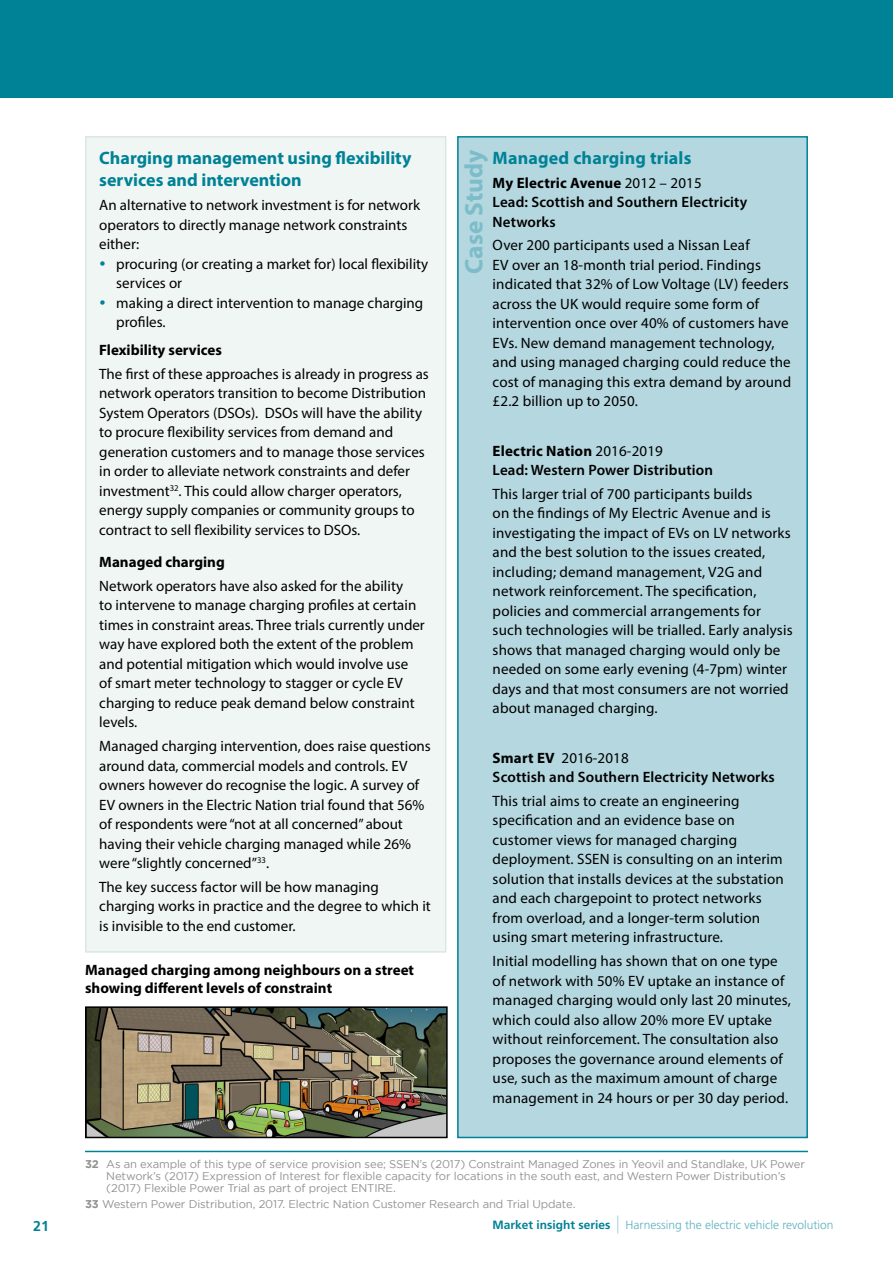
<style>
.page{position:relative;width:893px;height:1263px;background:#fff}
.page>*{position:absolute;margin:0;border:0;box-sizing:border-box;transform-origin:0 0}
.t1{font:700 25.35px "Myriad Pro";color:#7cbdc9}
.t2{font:700 18px/22.5px "Myriad Pro";color:#008296}
.t3{font:15px/19.5px "Myriad Pro";color:#000}
.t4{font:600 15px/19.5px "Myriad Pro";letter-spacing:.01em;color:#000}
.t5{font:700 15px/18px "Myriad Pro";color:#000}
.t6{font:700 14.25px "Frutiger LT Std";color:#008296}
.t7{font:300 12px "Frutiger LT Std";color:#5ab0bf}
.t8{font:11.25px/12px "Gotham";letter-spacing:-.01em;color:#929292}
.s1{color:#008296}
.s2{font-weight:700}
.s3{font-weight:400}
.s4{font-weight:700;color:#008296}
.s5{font-size:18px}
</style>
<div class="page">
<div style="left:0;top:0;width:893px;height:98px;background:#008296"></div>
<img style="left:88px;top:1009px;width:357px;height:126px">
<div style="left:85px;top:1006px;width:363px;height:132px;border:2px solid #000"></div>
<div style="left:86px;top:137px;width:360px;height:815px;background:#f0f6f4"></div>
<div style="left:85px;top:136px;width:361px;height:817px;border:2px solid #dae7e2"></div>
<hr style="left:85px;top:1151px;width:723px;height:1px;background:#008296">
<div style="left:458px;top:137px;width:349px;height:1000px;background:#b5d7df"></div>
<div style="left:457px;top:136px;width:351px;height:1002px;border:2px solid #008296"></div>
<p class="t2" style="left:99px;top:146px;width:314px">Charging management using flexibility services and intervention</p>
<p class="t3" style="left:99px;top:195px;width:322px">An alternative to network investment is for network operators to directly manage network constraints either:</p>
<p class="t3" style="left:116px;top:254px;width:314px;text-indent:-17px"><span class="s1">•</span> procuring (or creating a market for) local flexibility services or</p>
<p class="t3" style="left:116px;top:293px;width:308px;text-indent:-17px"><span class="s1">•</span> making a direct intervention to manage charging profiles.</p>
<p class="t5" style="left:99px;top:341px;width:124px">Flexibility services</p>
<p class="t3" style="left:99px;top:364px;width:331px">The first of these approaches is already in progress as network operators transition to become Distribution System Operators (DSOs). DSOs will have the ability to procure flexibility services from demand and generation customers and to manage those services in order to alleviate network constraints and defer investment<sup>32</sup>. This could allow charger operators, energy supply companies or community groups to contract to sell flexibility services to DSOs.</p>
<p class="t5" style="left:99px;top:553px;width:127px">Managed charging</p>
<p class="t3" style="left:99px;top:576px;width:327px">Network operators have also asked for the ability<br>to intervene to manage charging profiles at certain times in constraint areas. Three trials currently under way have explored both the extent of the problem and potential mitigation which would involve use<br>of smart meter technology to stagger or cycle EV charging to reduce peak demand below constraint levels.</p>
<p class="t3" style="left:99px;top:736px;width:333px">Managed charging intervention, does raise questions around data, commercial models and controls. EV owners however do recognise the logic. A survey of EV owners in the Electric Nation trial found that 56% of respondents were “not at all concerned” about having their vehicle charging managed while 26% were “slightly concerned”<sup>33</sup>.</p>
<p class="t3" style="left:99px;top:877px;width:333px">The key success factor will be how managing charging works in practice and the degree to which it is invisible to the end customer.</p>
<p class="t5" style="left:85px;top:960px;width:331px">Managed charging among neighbours on a street showing different levels of constraint</p>
<h1 class="t1" style="left:457px;top:274px;width:126px;rotate:-90deg">Case Study</h1>
<p class="t2" style="left:493px;top:146px;width:200px">Managed charging trials</p>
<p class="t4" style="left:493px;top:172px;width:256px"><span class="s2">My Electric Avenue</span> <span class="s3">2012 – 2015<br></span>Lead: Scottish and Southern Electricity<br>Networks</p>
<p class="t3" style="left:493px;top:235px;width:300px">Over 200 participants used a Nissan Leaf<br>EV over an 18-month trial period. Findings indicated that 32% of Low Voltage (LV) feeders across the UK would require some form of intervention once over 40% of customers have EVs. New demand management technology, and using managed charging could reduce the cost of managing this extra demand by around £2.2 billion up to 2050.</p>
<p class="t4" style="left:493px;top:440px;width:222px"><span class="s2">Electric Nation</span> <span class="s3">2016-2019<br></span>Lead: Western Power Distribution</p>
<p class="t3" style="left:493px;top:484px;width:301px">This larger trial of 700 participants builds<br>on the findings of My Electric Avenue and is investigating the impact of EVs on LV networks and the best solution to the issues created, including; demand management, V2G and network reinforcement. The specification, policies and commercial arrangements for such technologies will be trialled. Early analysis shows that managed charging would only be needed on some early evening (4-7pm) winter days and that most consumers are not worried about managed charging.</p>
<p class="t4" style="left:493px;top:747px;width:284px"><span class="s2">Smart EV</span> <span class="s3">2016-2018<br></span>Scottish and Southern Electricity Networks</p>
<p class="t3" style="left:493px;top:791px;width:293px">This trial aims to create an engineering specification and an evidence base on customer views for managed charging deployment. SSEN is consulting on an interim solution that installs devices at the substation and each chargepoint to protect networks from overload, and a longer-term solution using smart metering infrastructure.</p>
<p class="t3" style="left:493px;top:951px;width:300px">Initial modelling has shown that on one type of network with 50% EV uptake an instance of managed charging would only last 20 minutes, which could also allow 20% more EV uptake without reinforcement. The consultation also proposes the governance around elements of use, such as the maximum amount of charge management in 24 hours or per 30 day period.</p>
<p class="t8" style="left:106px;top:1158px;width:700px;text-indent:-21px"><span class="s2">32</span> As an example of this type of service provision see; SSEN’s (2017) Constraint Managed Zones in Yeovil and Standlake, UK Power<br>Network’s (2017) Expression of Interest for flexible capacity for locations in the south east, and Western Power Distribution’s (2017) Flexible Power Trial as part of project ENTIRE.</p>
<p class="t8" style="left:85px;top:1198px;width:492px"><span class="s2">33</span> Western Power Distribution, 2017. Electric Nation Customer Research and Trial Update.</p>
<p class="t6" style="left:33px;top:1218px;width:17px">21</p>
<p class="t7" style="left:492px;top:1218px;width:342px"><span class="s4">Market insight series</span> <span class="s5">|</span> Harnessing the electric vehicle revolution</p>
</div>
